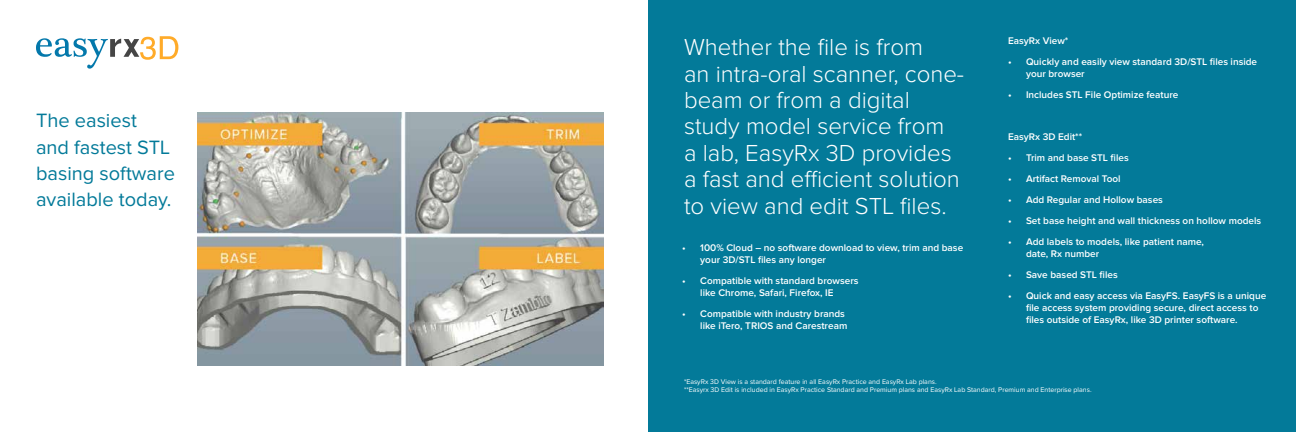
<style>
.page{position:relative;width:1296px;height:432px;background:#fff}
.page>*{position:absolute;margin:0;border:0;box-sizing:border-box;transform-origin:0 0}
.t1{font:300 24px/26.4px "Proxima Nova";color:#fff}
.t2{font:20px/26.4px "Proxima Nova";color:#037a99}
.t3{font:600 10px/12px "Proxima Nova";color:#fff}
.t4{font:7px/8.4px "Proxima Nova";color:#fff}
</style>
<div class="page">
<div style="left:648px;top:0;width:648px;height:432px;background:#037a99"></div>
<img style="left:197px;top:112px;width:407px;height:253px">
<svg style="left:36px;top:36px;width:142px;height:33px"></svg>
<h2 class="t2" style="left:36px;top:108px;width:140px">The easiest and fastest STL basing software available today.</h2>
<h1 class="t1" style="left:684px;top:35px;width:282px">Whether the file is from<br>an intra-oral scanner, cone&shy;beam or from a digital study model service from<br>a lab, EasyRx 3D provides a fast and efficient solution to view and edit STL files.</h1>
<p class="t3" style="left:700px;top:242px;width:264px;text-indent:-18px">• 100% Cloud – no software download to view, trim and base your 3D/STL files any longer</p>
<p class="t3" style="left:700px;top:275px;width:160px;text-indent:-18px">• Compatible with standard browsers like Chrome, Safari, Firefox, IE</p>
<p class="t3" style="left:682px;top:308px;width:167px;text-align:right">• Compatible with industry brands like iTero, TRIOS and Carestream</p>
<p class="t3" style="left:1008px;top:35px;width:62px">EasyRx View*</p>
<p class="t3" style="left:1026px;top:56px;width:233px;text-indent:-18px">• Quickly and easily view standard 3D/STL files inside your browser</p>
<p class="t3" style="left:1008px;top:89px;width:172px">• Includes STL File Optimize feature</p>
<p class="t3" style="left:1008px;top:131px;width:76px">EasyRx 3D Edit**</p>
<p class="t3" style="left:1008px;top:152px;width:122px">• Trim and base STL files</p>
<p class="t3" style="left:1008px;top:173px;width:114px">• Artifact Removal Tool</p>
<p class="t3" style="left:1008px;top:194px;width:156px">• Add Regular and Hollow bases</p>
<p class="t3" style="left:1008px;top:215px;width:255px">• Set base height and wall thickness on hollow models</p>
<p class="t3" style="left:1026px;top:236px;width:180px;text-indent:-18px">• Add labels to models, like patient name, date, Rx number</p>
<p class="t3" style="left:1008px;top:269px;width:111px">• Save based STL files</p>
<p class="t3" style="left:1026px;top:290px;width:242px;text-indent:-18px">• Quick and easy access via EasyFS. EasyFS is a unique file access system providing secure, direct access to files outside of EasyRx, like 3D printer software.</p>
<p class="t4" style="left:684px;top:377px;width:409px">*EasyRx 3D View is a standard feature in all EasyRx Practice and EasyRx Lab plans.<br>**Easyrx 3D Edit is included in EasyRx Practice Standard and Premium plans and EasyRx Lab Standard, Premium and Enterprise plans.</p>
</div>
